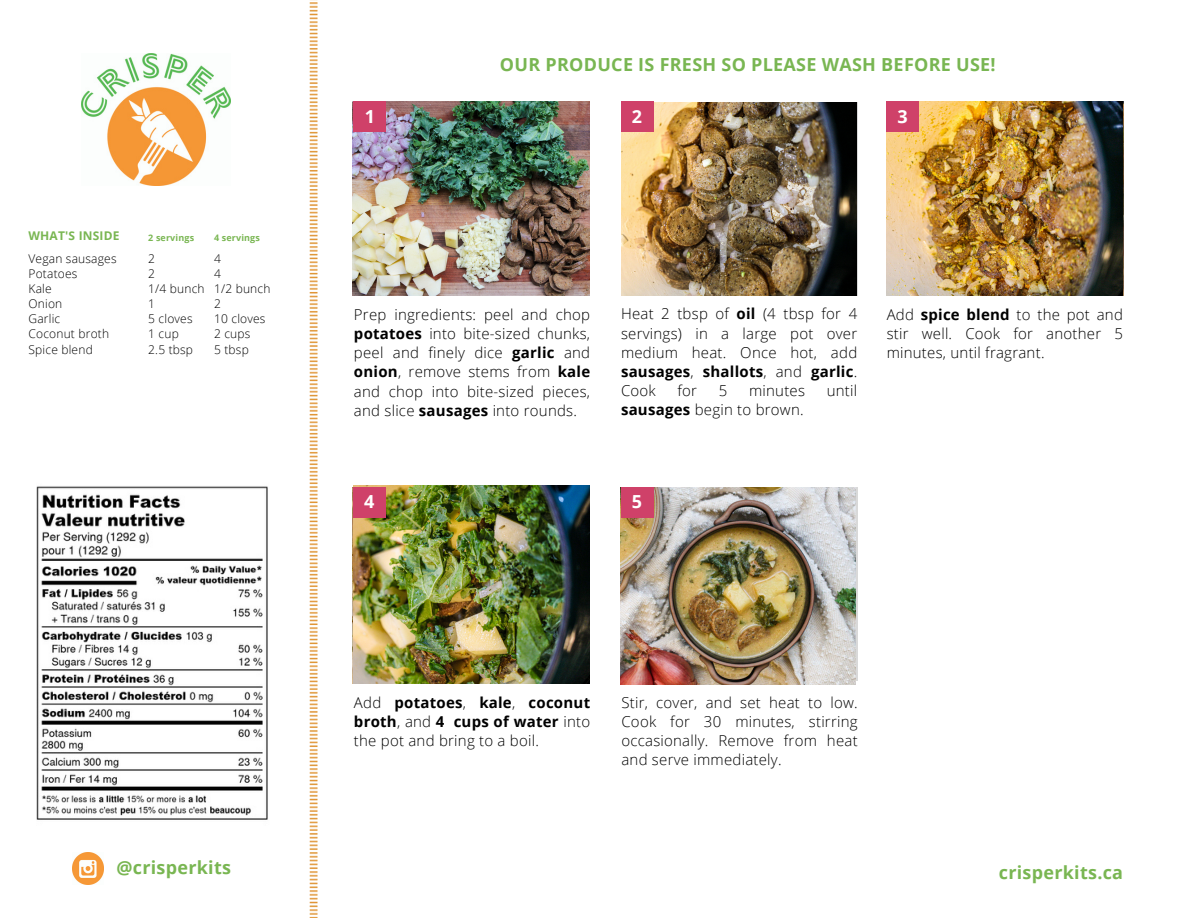
<style>
.page{position:relative;width:1188px;height:918px;background:#fff}
.page>*{position:absolute;margin:0;border:0;box-sizing:border-box;transform-origin:0 0}
.t1{font:700 18px "Open Sans";letter-spacing:.015em;color:#79b652}
.t2{font:700 18px "Open Sans";color:#fff}
.t3{font:300 15px/19.2px "Open Sans";letter-spacing:.015em;color:#000;text-align:justify}
.t4{font:700 15px/19.2px "Open Sans";letter-spacing:.015em;color:#000;text-align:justify}
.t5{font:300 12px/15px "Open Sans";letter-spacing:.015em;color:#000}
.t6{font:700 12px "Open Sans";letter-spacing:.015em;color:#79b652}
.t7{font:700 9px "Open Sans";letter-spacing:.015em;color:#79b652}
.s1{font-weight:700}
.s2{font-weight:300}
</style>
<div class="page">
<img style="left:309px;top:0;width:578px;height:918px">
<img style="left:72px;top:853px;width:32px;height:31px">
<img style="left:82px;top:53px;width:148px;height:132px">
<img style="left:622px;top:102px;width:235px;height:194px">
<div style="left:621px;top:102px;width:32px;height:30px;background:#cf4169"></div>
<img style="left:887px;top:101px;width:235px;height:195px">
<div style="left:887px;top:102px;width:32px;height:30px;background:#cf4169"></div>
<img style="left:353px;top:486px;width:237px;height:198px">
<div style="left:353px;top:487px;width:32px;height:31px;background:#cf4169"></div>
<img style="left:621px;top:488px;width:235px;height:196px">
<div style="left:621px;top:487px;width:32px;height:31px;background:#cf4169"></div>
<img style="left:353px;top:102px;width:236px;height:193px">
<div style="left:354px;top:102px;width:32px;height:30px;background:#cf4169"></div>
<img style="left:36px;top:486px;width:232px;height:334px">
<p class="t6" style="left:29px;top:227px;width:93px">WHAT'S INSIDE</p>
<h5 class="t7" style="left:148px;top:232px;width:47px">2 servings</h5>
<h5 class="t7" style="left:214px;top:232px;width:47px">4 servings</h5>
<h5 class="t5" style="left:29px;top:251px;width:90px">Vegan sausages<br>Potatoes<br>Kale<br>Onion<br>Garlic<br>Coconut broth<br>Spice blend</h5>
<h3 class="t5" style="left:148px;top:251px;width:58px">2<br>2<br>1/4 bunch<br>1<br>5 cloves<br>1 cup<br>2.5 tbsp</h3>
<p class="t5" style="left:214px;top:251px;width:58px">4<br>4<br>1/2 bunch<br>2<br>10 cloves<br>2 cups<br>5 tbsp</p>
<p class="t1" style="left:116px;top:855px;width:116px">@crisperkits</p>
<h3 class="t2" style="left:365px;top:104px;width:12px">1</h3>
<h1 class="t1" style="left:500px;top:52px;width:497px">OUR PRODUCE IS FRESH SO PLEASE WASH BEFORE USE!</h1>
<p class="t2" style="left:632px;top:104px;width:12px">2</p>
<p class="t2" style="left:898px;top:104px;width:12px">3</p>
<p class="t3" style="left:354px;top:305px;width:238px">Prep ingredients: peel and chop <span class="s1">potatoes</span> into bite-sized chunks, peel and finely dice <span class="s1">garlic</span> and <span class="s1">onion</span>, remove stems from <span class="s1">kale </span>and chop into bite-sized pieces, and slice <span class="s1">sausages</span> into rounds.</p>
<p class="t3" style="left:621px;top:304px;width:238px">Heat 2 tbsp of <span class="s1">oil</span> (4 tbsp for 4 servings) in a large pot over medium heat. Once hot, add <span class="s1">sausages</span>, <span class="s1">shallots</span>, and <span class="s1">garlic</span>.<br>Cook</p>
<p class="t3" style="left:678px;top:380px;width:21px">for</p>
<p class="t3" style="left:719px;top:380px;width:10px">5</p>
<p class="t3" style="left:749px;top:380px;width:57px">minutes</p>
<p class="t3" style="left:827px;top:380px;width:32px">until</p>
<p class="t3" style="left:621px;top:400px;width:184px"><span class="s1">sausages</span> begin to brown.</p>
<p class="t3" style="left:887px;top:304px;width:238px">Add <span class="s1">spice blend</span> to the pot and stir well. Cook for another 5 minutes, until fragrant.</p>
<p class="t2" style="left:364px;top:489px;width:12px">4</p>
<p class="t2" style="left:632px;top:489px;width:12px">5</p>
<h4 class="t4" style="left:354px;top:693px;width:238px"><span class="s2">Add</span> potatoes<span class="s2">,</span> kale<span class="s2">,</span> coconut broth<span class="s2">, and</span> 4 cups of water <span class="s2">into the pot and bring to a boil.</span></h4>
<p class="t3" style="left:621px;top:693px;width:238px">Stir, cover, and set heat to low.<br>Cook for 30 minutes, stirring occasionally. Remove from heat and serve immediately.</p>
<p class="t1" style="left:999px;top:860px;width:126px">crisperkits.ca</p>
</div>
